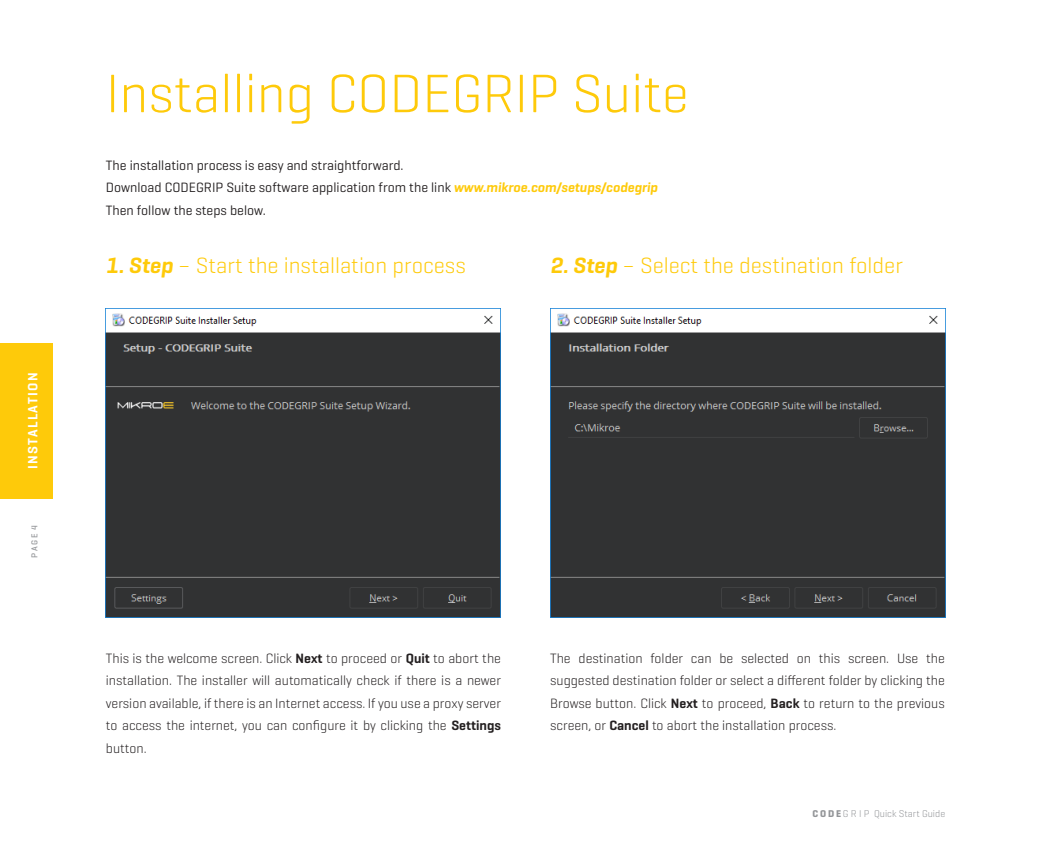
<style>
.page{position:relative;width:1042px;height:844px;background:#fff}
.page>*{position:absolute;margin:0;border:0;box-sizing:border-box;transform-origin:0 0}
.Naslov{font:300 55px "Geogrotesque";color:#feca0a}
.Naslov-2{font:300 22.5px "Geogrotesque";color:#feca0a}
.t1{font:300 13.75px/22.5px "Geogrotesque";color:#231f20;text-align:justify}
.t2{font:13.75px "Geogrotesque";color:#231f20}
.Unutrasnji_text{font:600 13.75px "Geogrotesque";letter-spacing:.1em;color:#fff}
.t3{font:300 10px "Geogrotesque";color:#939598}
.t4{font:500 8.75px "Geogrotesque";color:#939598}
.s1{font-weight:600;font-style:italic;color:#feca0a}
.s2{font-weight:600;font-style:italic}
.s3{font-weight:600}
.s4{font-weight:700}
</style>
<div class="page">
<div style="left:0;top:343px;width:53px;height:155px;background:#feca0a"></div>
<img style="left:106px;top:309px;width:395px;height:308px">
<img style="left:550px;top:309px;width:395px;height:308px">
<p class="Unutrasnji_text" style="left:24px;top:469px;width:98px;rotate:-90deg">INSTALLATION</p>
<p class="t4" style="left:29px;top:558px;width:35px;rotate:-90deg">P A G E 4</p>
<p class="Naslov" style="left:106px;top:59px;width:584px">Installing CODEGRIP Suite</p>
<p class="t2" style="left:106px;top:157px;width:299px">The installation process is easy and straightforward.</p>
<p class="t2" style="left:106px;top:179px;width:553px">Download CODEGRIP Suite software application from the link <span class="s1">www.mikroe.com/setups/codegrip</span></p>
<p class="t2" style="left:106px;top:202px;width:161px">Then follow the steps below.</p>
<p class="Naslov-2" style="left:106px;top:251px;width:361px"><span class="s2">1. Step</span> – Start the installation process</p>
<p class="Naslov-2" style="left:550px;top:251px;width:354px"><span class="s2">2. Step</span> – Select the destination folder</p>
<p class="t1" style="left:106px;top:646px;width:397px">This is the welcome screen. Click <span class="s3">Next</span> to proceed or <span class="s3">Quit</span> to abort the installation. The installer will automatically check if there is a newer version available, if there is an Internet access. If you use a proxy server to access the internet, you can configure it by clicking the <span class="s3">Settings </span>button.</p>
<p class="t1" style="left:550px;top:646px;width:396px">The destination folder can be selected on this screen. Use the suggested destination folder or select a different folder by clicking the Browse button. Click <span class="s3">Next</span> to proceed, <span class="s3">Back</span> to return to the previous screen, or <span class="s3">Cancel</span> to abort the installation process.</p>
<p class="t3" style="left:812px;top:807px;width:134px"><span class="s4">C O D E</span> G R I P Quick Start Guide</p>
</div>
